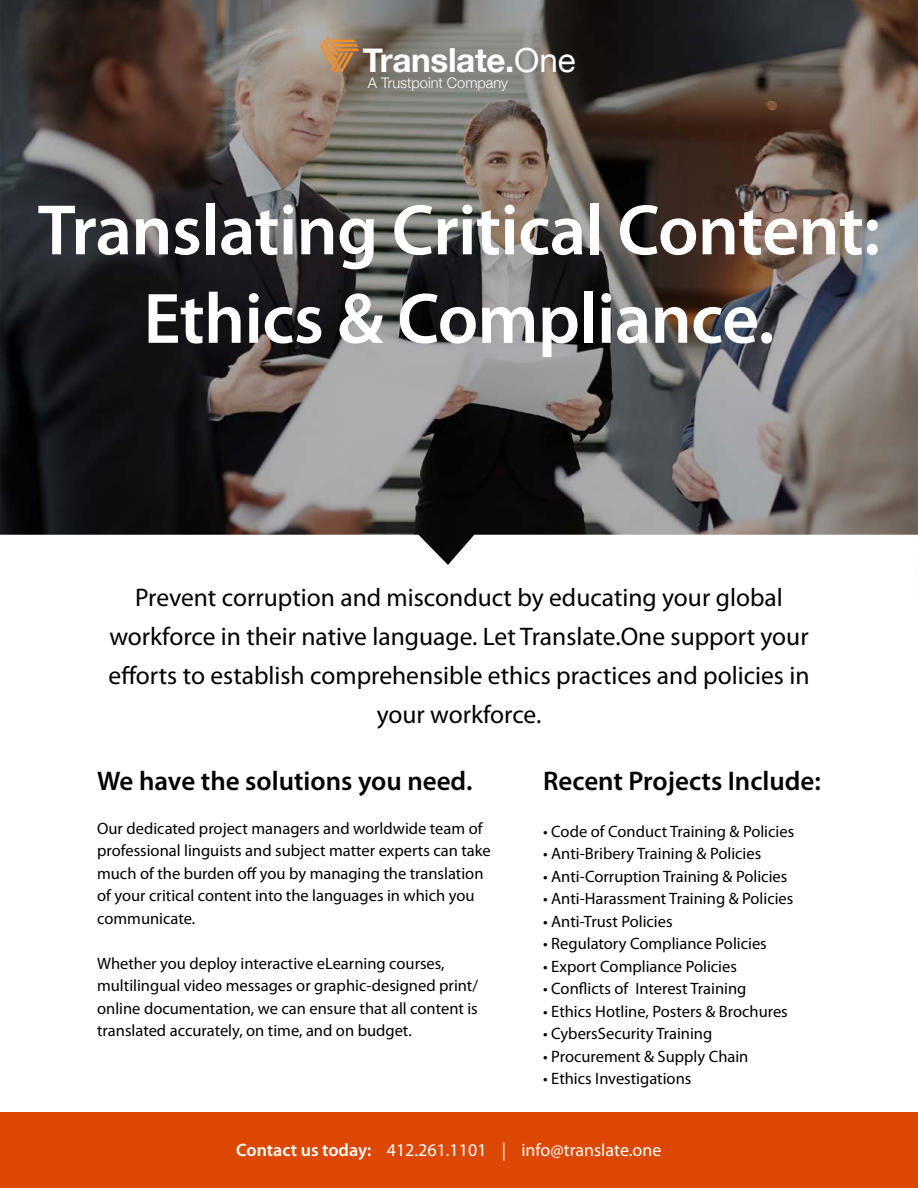
<style>
.page{position:relative;width:918px;height:1188px;background:#fff}
.page>*{position:absolute;margin:0;border:0;box-sizing:border-box;transform-origin:0 0}
.t1{font:600 72px/88.5px "Myriad Pro";letter-spacing:-.01em;color:#fff;text-align:center}
.t2{font:700 33.3px "Helvetica Neue";letter-spacing:-.01em;color:#fff}
.t3{font:600 27px "Myriad Pro";color:#000}
.t4{font:25.5px/39px "Myriad Pro";color:#000;text-align:center}
.t5{font:18px "Myriad Pro";color:#fff}
.t6{font:16.5px/22.5px "Myriad Pro";color:#000}
.t7{font:300 14.55px "Helvetica Neue";color:#fff}
.s1{font-weight:400}
.s2{font-weight:600}
</style>
<div class="page">
<img style="left:0;top:0;width:918px;height:535px">
<svg style="left:320px;top:36px;width:38px;height:36px"></svg>
<div style="left:0;top:1113px;width:918px;height:75px;background:#dc4801"></div>
<svg style="left:419px;top:535px;width:55px;height:30px"></svg>
<h2 class="t2" style="left:363px;top:34px;width:214px">Translate.<span class="s1">One</span></h2>
<p class="t7" style="left:368px;top:71px;width:142px">A Trustpoint Company</p>
<h1 class="t1" style="left:38px;top:184px;width:844px">Translating Critical Content:<br>Ethics &amp; Compliance.</h1>
<h3 class="t4" style="left:109px;top:578px;width:702px">Prevent corruption and misconduct by educating your global workforce in their native language. Let Translate.One support your efforts to establish comprehensible ethics practices and policies in your workforce.</h3>
<h3 class="t3" style="left:97px;top:764px;width:377px">We have the solutions you need.</h3>
<p class="t6" style="left:97px;top:817px;width:395px">Our dedicated project managers and worldwide team of professional linguists and subject matter experts can take much of the burden off you by managing the translation of your critical content into the languages in which you communicate.</p>
<p class="t6" style="left:97px;top:952px;width:382px">Whether you deploy interactive eLearning courses, multilingual video messages or graphic-designed print/ online documentation, we can ensure that all content is translated accurately, on time, and on budget.</p>
<h3 class="t3" style="left:543px;top:764px;width:279px">Recent Projects Include:</h3>
<p class="t6" style="left:543px;top:820px;width:253px">• Code of Conduct Training &amp; Policies</p>
<p class="t6" style="left:543px;top:842px;width:220px">• Anti-Bribery Training &amp; Policies</p>
<p class="t6" style="left:543px;top:865px;width:246px">• Anti-Corruption Training &amp; Policies</p>
<p class="t6" style="left:543px;top:887px;width:252px">• Anti-Harassment Training &amp; Policies</p>
<p class="t6" style="left:543px;top:910px;width:131px">• Anti-Trust Policies</p>
<p class="t6" style="left:543px;top:932px;width:225px">• Regulatory Compliance Policies</p>
<p class="t6" style="left:543px;top:955px;width:195px">• Export Compliance Policies</p>
<p class="t6" style="left:543px;top:977px;width:205px">• Conflicts of Interest Training</p>
<p class="t6" style="left:543px;top:1000px;width:246px">• Ethics Hotline, Posters &amp; Brochures</p>
<p class="t6" style="left:543px;top:1022px;width:171px">• CybersSecurity Training</p>
<p class="t6" style="left:543px;top:1045px;width:207px">• Procurement &amp; Supply Chain</p>
<p class="t6" style="left:543px;top:1067px;width:150px">• Ethics Investigations</p>
<p class="t5" style="left:236px;top:1139px;width:427px"><span class="s2">Contact us today:</span> 412.261.1101 | info@translate.one</p>
</div>
